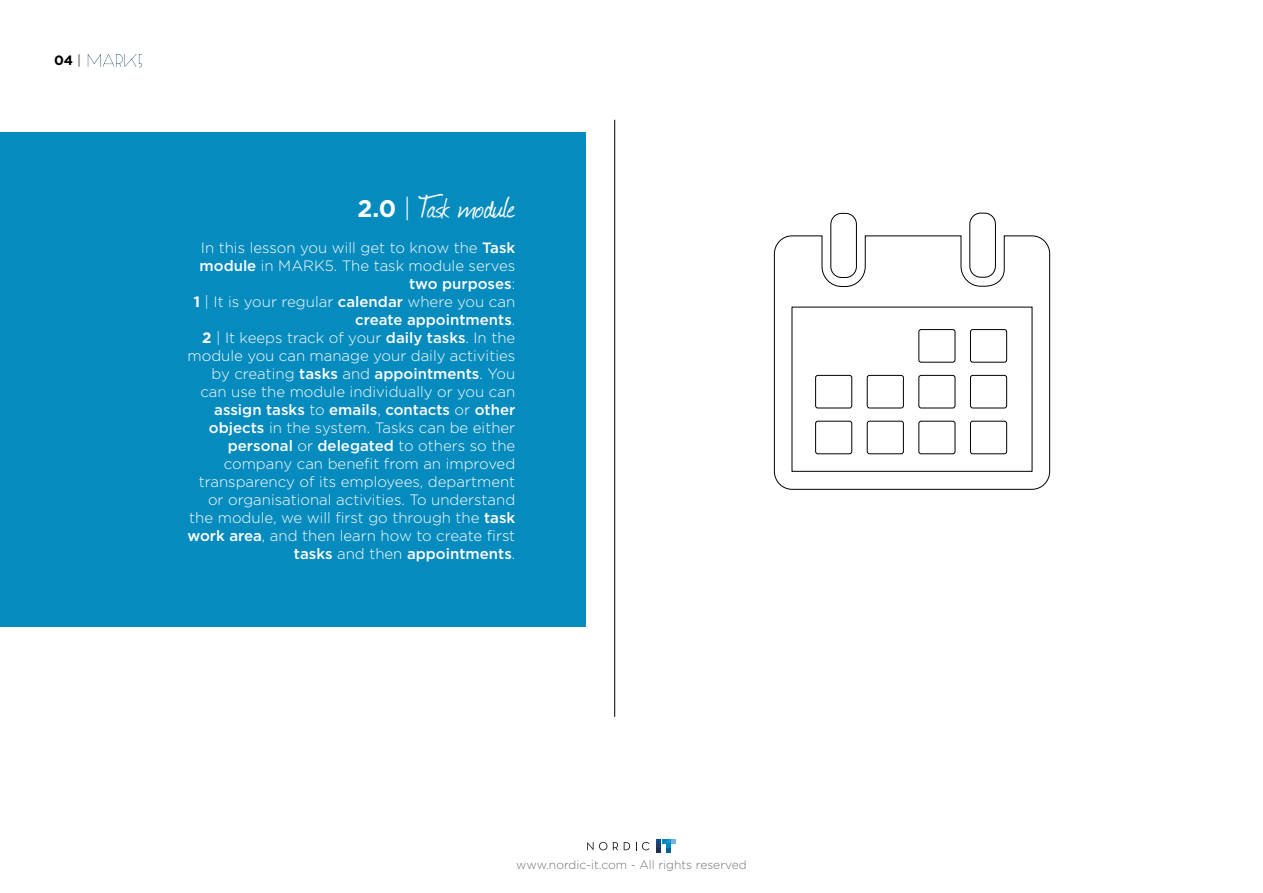
<style>
.page{position:relative;width:1263px;height:893px;background:#fff}
.page>*{position:absolute;margin:0;border:0;box-sizing:border-box;transform-origin:0 0}
.t1{font:34.5px "Journal";letter-spacing:-.03em;color:#fff}
.t2{font:300 15px/18px "Gotham";color:#fff;text-align:right}
.t3{font:700 13.5px "Gotham";color:#000}
.t4{font:300 12px "Gotham";color:#737373}
.s1{font-weight:300}
.s2{font-family:"Gotham";font-weight:700;font-size:24px}
.s3{font-family:"Gotham";font-weight:300;font-size:25.5px}
.s4{font-weight:500}
.s5{font-weight:700}
</style>
<div class="page">
<svg style="left:88px;top:54px;width:54px;height:14px"></svg>
<svg style="left:656px;top:839px;width:20px;height:14px"></svg>
<svg style="left:587px;top:842px;width:6px;height:8px"></svg>
<svg style="left:599px;top:842px;width:8px;height:8px"></svg>
<svg style="left:613px;top:842px;width:5px;height:8px"></svg>
<svg style="left:624px;top:842px;width:6px;height:8px"></svg>
<svg style="left:636px;top:842px;width:13px;height:8px"></svg>
<hr style="left:614px;top:120px;width:1px;height:597px;background:#000">
<div style="left:0;top:133px;width:585px;height:494px;background:#058bbe"></div>
<svg style="left:774px;top:212px;width:276px;height:278px"></svg>
<p class="t3" style="left:54px;top:51px;width:29px">04 <span class="s1">|</span></p>
<p class="t1" style="left:357px;top:184px;width:159px"><span class="s2">2.0</span> <span class="s3">|</span> Task module</p>
<p class="t2" style="left:200px;top:238px;width:317px">In this lesson you will get to know the <span class="s4">Task module</span> in MARK5. The task module serves <span class="s4">two purposes</span>:</p>
<p class="t2" style="left:194px;top:292px;width:323px"><span class="s5">1</span> | It is your regular <span class="s4">calendar</span> where you can <span class="s4">create appointments</span>.</p>
<p class="t2" style="left:188px;top:328px;width:329px"><span class="s5">2</span> | It keeps track of your <span class="s4">daily tasks</span>. In the module you can manage your daily activities by creating <span class="s4">tasks</span> and <span class="s4">appointments</span>. You can use the module individually or you can <span class="s4">assign tasks</span> to <span class="s4">emails</span>, <span class="s4">contacts</span> or <span class="s4">other objects</span> in the system. Tasks can be either <span class="s4">personal</span> or <span class="s4">delegated</span> to others so the company can benefit from an improved transparency of its employees, department or organisational activities. To understand the module, we will first go through the <span class="s4">task work area</span>, and then learn how to create first <span class="s4">tasks</span> and then <span class="s4">appointments</span>.</p>
<p class="t4" style="left:516px;top:857px;width:232px">www.nordic-it.com - All rights reserved</p>
</div>
